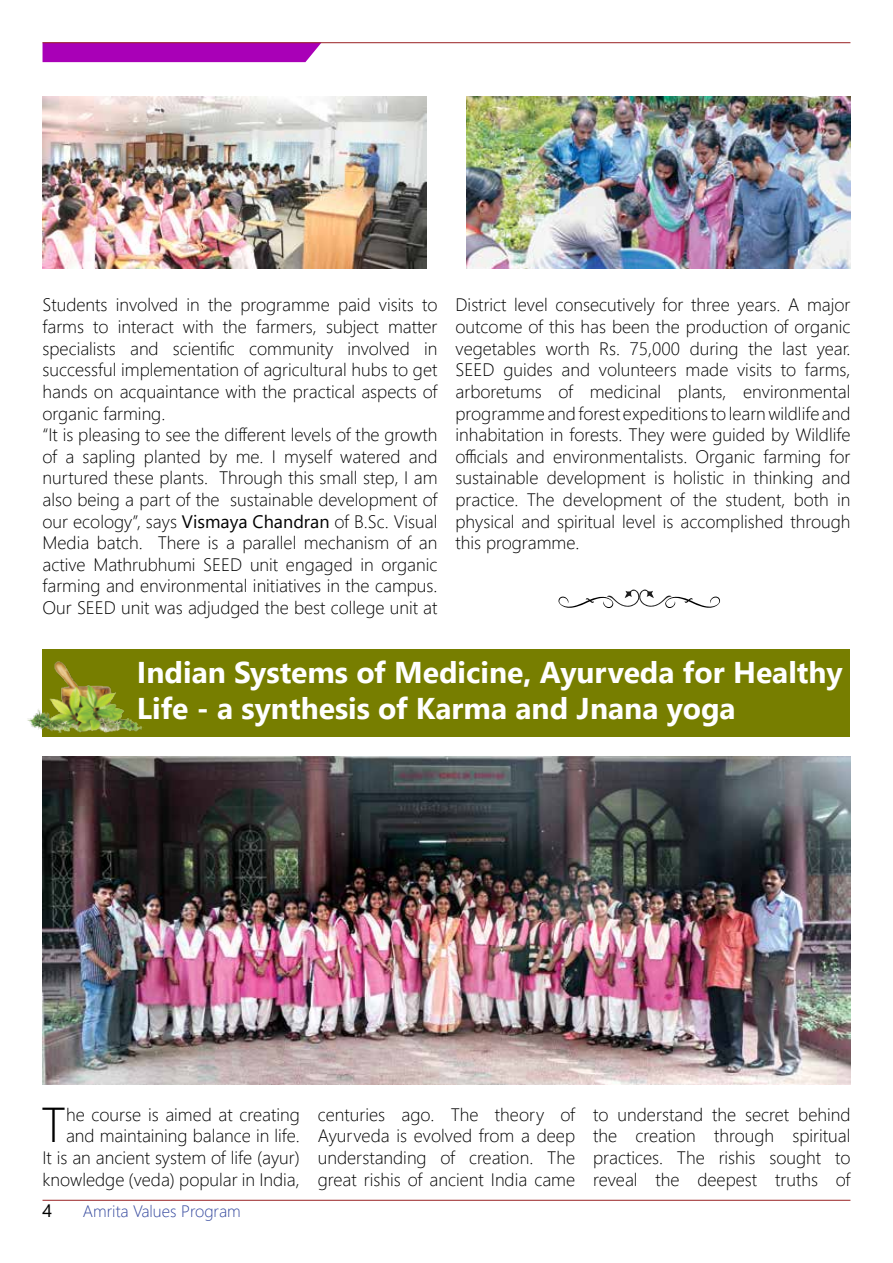
<style>
.page{position:relative;width:893px;height:1263px;background:#fff}
.page>*{position:absolute;margin:0;border:0;box-sizing:border-box;transform-origin:0 0}
.t1{font:300 48.9px "Segoe UI";color:#000}
.t2{font:700 30px/36px "Segoe UI";color:#fff}
.t3{font:300 18px/21.6px "Segoe UI";color:#000;text-align:justify}
.t4{font:18px "Segoe UI";color:#000101}
.t5{font:300 16.5px "Segoe UI";color:#35499e}
.s1{font-weight:400}
</style>
<div class="page">
<hr style="left:43px;top:1200px;width:807px;height:1px;background:#992123">
<div style="left:43px;top:649px;width:807px;height:87px;background:#777e00"></div>
<svg style="left:43px;top:43px;width:279px;height:19px;background:#ab08b7"></svg>
<img style="left:43px;top:97px;width:383px;height:171px">
<img style="left:467px;top:96px;width:383px;height:172px">
<img style="left:43px;top:756px;width:807px;height:329px">
<hr style="left:43px;top:42px;width:807px;height:1px;background:#992123">
<img style="left:27px;top:661px;width:115px;height:72px">
<svg style="left:558px;top:589px;width:162px;height:19px"></svg>
<p class="t3" style="left:43px;top:293px;width:396px;text-align:left">Students involved in the programme paid visits to farms to interact with the farmers, subject matter specialists and scientific community involved in successful implementation of agricultural hubs to get hands on acquaintance with the practical aspects of organic farming.<br>“It is pleasing to see the different levels of the growth of a sapling planted by me. I myself watered and nurtured these plants. Through this small step, I am also being a part of the sustainable development of our ecology”, says <span class="s1">Vismaya Chandran</span> of B.Sc. Visual Media batch. There is a parallel mechanism of an active Mathrubhumi SEED unit engaged in organic farming and environmental initiatives in the campus.<br>Our SEED unit was adjudged the best college unit at</p>
<p class="t3" style="left:455px;top:293px;width:396px">District level consecutively for three years. A major outcome of this has been the production of organic vegetables worth Rs. 75,000 during the last year.<br>SEED guides and volunteers made visits to farms, arboretums of medicinal plants, environmental programme and forest expeditions to learn wildlife and inhabitation in forests. They were guided by Wildlife officials and environmentalists. Organic farming for sustainable development is holistic in thinking and practice. The development of the student, both in physical and spiritual level is accomplished through this programme.</p>
<h2 class="t2" style="left:137px;top:654px;width:707px">Indian Systems of Medicine, Ayurveda for Healthy<br>Life - a synthesis of Karma and Jnana yoga</h2>
<p class="t3" style="left:43px;top:1103px;width:259px;text-align:right">he course is aimed at creating and maintaining balance in life.<br>It is an ancient system of life (ayur) knowledge (veda) popular in India,</p>
<p class="t3" style="left:318px;top:1103px;width:259px">centuries ago. The theory of Ayurveda is evolved from a deep understanding of creation. The great rishis of ancient India came</p>
<p class="t3" style="left:593px;top:1103px;width:259px">to understand the secret behind the creation through spiritual practices. The rishis sought to reveal the deepest truths of</p>
<h1 class="t1" style="left:41px;top:1086px;width:26px">T</h1>
<p class="t4" style="left:43px;top:1196px;width:11px">4</p>
<p class="t5" style="left:83px;top:1197px;width:159px">Amrita Values Program</p>
</div>
